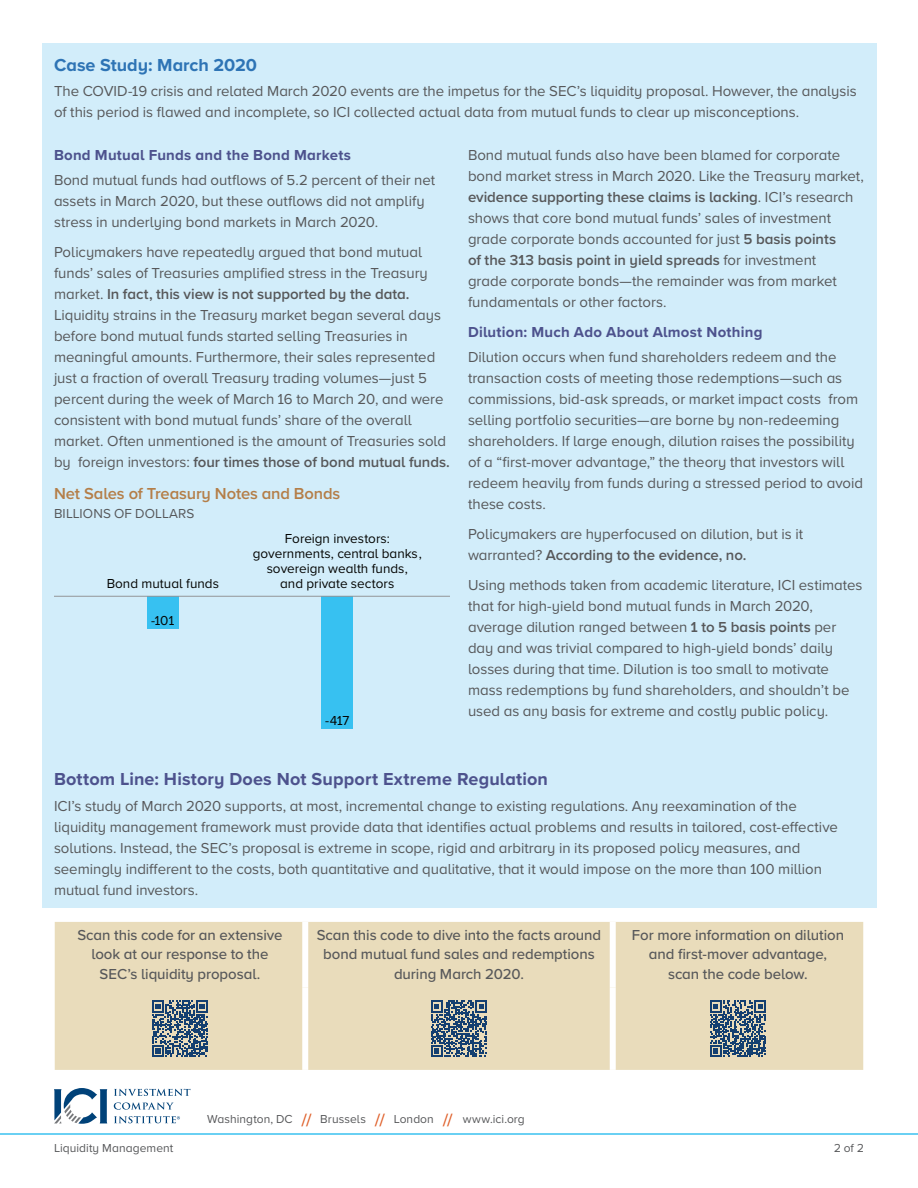
<style>
.page{position:relative;width:918px;height:1188px;background:#fff}
.page>*{position:absolute;margin:0;border:0;box-sizing:border-box;transform-origin:0 0}
.t1{font:700 18px "Proxima Nova";letter-spacing:.01em;color:#4d528d}
.t2{font:700 18px "Proxima Nova";letter-spacing:-.005em;color:#2e74b5}
.Figure_head{font:600 16.5px "Proxima Nova";letter-spacing:-.01em;color:#b47e48}
.text{font:15px/21px "Proxima Nova";color:#57585a}
.text-2{font:500 15px/19.5px "Proxima Nova";letter-spacing:-.005em;color:#57585a;text-align:center}
.t3{font:700 15px "Proxima Nova";letter-spacing:.015em;color:#4d528d}
.t4{font:13.5px/15px "Proxima Nova";letter-spacing:-.005em;color:#040503;text-align:center}
.Figure_head-2{font:13.5px "Proxima Nova";letter-spacing:.01em;color:#57585a}
.t5{font:12px "Proxima Nova";letter-spacing:.005em;color:#57585a}
.s1{font-weight:600}
.s2{font-weight:500;font-size:18px;color:#df5f29}
</style>
<div class="page">
<hr style="left:0;top:1133px;width:918px;height:2px;background:#3ac1f0">
<svg style="left:114px;top:1089px;width:76px;height:7px"></svg>
<svg style="left:114px;top:1102px;width:60px;height:8px"></svg>
<svg style="left:54px;top:1088px;width:53px;height:36px"></svg>
<svg style="left:114px;top:1116px;width:66px;height:7px"></svg>
<div style="left:42px;top:43px;width:835px;height:864px;background:#d2edfa"></div>
<div style="left:55px;top:922px;width:808px;height:148px;background:#e9dcbb"></div>
<div style="left:302px;top:922px;width:6px;height:66px;background:#fff"></div>
<div style="left:610px;top:922px;width:6px;height:66px;background:#fff"></div>
<div style="left:302px;top:988px;width:6px;height:82px;background:#fff"></div>
<div style="left:610px;top:988px;width:6px;height:82px;background:#fff"></div>
<svg style="left:152px;top:1001px;width:56px;height:56px;background:#667c8d"></svg>
<svg style="left:431px;top:1001px;width:56px;height:56px;background:#657b8c"></svg>
<svg style="left:710px;top:1001px;width:56px;height:56px;background:#667b8d"></svg>
<div style="left:147px;top:596px;width:32px;height:32px;background:#37c1f1"></div>
<div style="left:322px;top:596px;width:31px;height:133px;background:#37c1f1"></div>
<hr style="left:54px;top:596px;width:396px;height:1px;background:#939598">
<h1 class="t2" style="left:54px;top:51px;width:204px">Case Study: March 2020</h1>
<p class="text" style="left:54px;top:80px;width:804px">The COVID-19 crisis and related March 2020 events are the impetus for the SEC’s liquidity proposal. However, the analysis of this period is flawed and incomplete, so ICI collected actual data from mutual funds to clear up misconceptions.</p>
<h4 class="t3" style="left:54px;top:144px;width:299px">Bond Mutual Funds and the Bond Markets</h4>
<p class="text" style="left:54px;top:169px;width:383px">Bond mutual funds had outflows of 5.2 percent of their net assets in March 2020, but these outflows did not amplify stress in underlying bond markets in March 2020.</p>
<p class="text" style="left:54px;top:241px;width:397px">Policymakers have repeatedly argued that bond mutual funds’ sales of Treasuries amplified stress in the Treasury market. <span class="s1">In fact, this view is not supported by the data.<br></span>Liquidity strains in the Treasury market began several days before bond mutual funds started selling Treasuries in meaningful amounts. Furthermore, their sales represented just a fraction of overall Treasury trading volumes—just 5 percent during the week of March 16 to March 20, and were consistent with bond mutual funds’ share of the overall market. Often unmentioned is the amount of Treasuries sold by foreign investors: <span class="s1">four times those of bond mutual funds.</span></p>
<p class="Figure_head" style="left:54px;top:481px;width:288px">Net Sales of Treasury Notes and Bonds</p>
<p class="Figure_head-2" style="left:54px;top:504px;width:142px">BILLIONS OF DOLLARS</p>
<p class="t4" style="left:107px;top:576px;width:114px">Bond mutual funds</p>
<p class="t4" style="left:151px;top:612px;width:25px">-101</p>
<p class="t4" style="left:253px;top:531px;width:170px">Foreign investors: governments, central banks, sovereign wealth funds,<br>and private sectors</p>
<p class="t4" style="left:325px;top:712px;width:26px">-417</p>
<p class="text" style="left:468px;top:144px;width:398px">Bond mutual funds also have been blamed for corporate bond market stress in March 2020. Like the Treasury market, <span class="s1">evidence supporting these claims is lacking</span>. ICI’s research shows that core bond mutual funds’ sales of investment grade corporate bonds accounted for just <span class="s1">5 basis points<br>of the 313 basis point in yield spreads</span> for investment<br>grade corporate bonds—the remainder was from market fundamentals or other factors.</p>
<h4 class="t3" style="left:468px;top:321px;width:296px">Dilution: Much Ado About Almost Nothing</h4>
<p class="text" style="left:468px;top:346px;width:397px">Dilution occurs when fund shareholders redeem and the transaction costs of meeting those redemptions—such as commissions, bid-ask spreads, or market impact costs from selling portfolio securities—are borne by non‑redeeming shareholders. If large enough, dilution raises the possibility of a “first-mover advantage,” the theory that investors will redeem heavily from funds during a stressed period to avoid these costs.</p>
<p class="text" style="left:468px;top:523px;width:337px">Policymakers are hyperfocused on dilution, but is it warranted? <span class="s1">According to the evidence, no.</span></p>
<p class="text" style="left:468px;top:574px;width:396px">Using methods taken from academic literature, ICI estimates that for high-yield bond mutual funds in March 2020, average dilution ranged between <span class="s1">1 to 5 basis points</span> per day and was trivial compared to high-yield bonds’ daily losses during that time. Dilution is too small to motivate mass redemptions by fund shareholders, and shouldn’t be used as any basis for extreme and costly public policy.</p>
<h3 class="t1" style="left:54px;top:766px;width:495px">Bottom Line: History Does Not Support Extreme Regulation</h3>
<p class="text" style="left:54px;top:795px;width:785px">ICI’s study of March 2020 supports, at most, incremental change to existing regulations. Any reexamination of the liquidity management framework must provide data that identifies actual problems and results in tailored, cost-effective solutions. Instead, the SEC’s proposal is extreme in scope, rigid and arbitrary in its proposed policy measures, and seemingly indifferent to the costs, both quantitative and qualitative, that it would impose on the more than 100 million mutual fund investors.</p>
<p class="text-2" style="left:77px;top:924px;width:207px">Scan this code for an extensive look at our response to the<br>SEC’s liquidity proposal.</p>
<p class="text-2" style="left:317px;top:924px;width:286px">Scan this code to dive into the facts around bond mutual fund sales and redemptions during March 2020.</p>
<p class="text-2" style="left:632px;top:924px;width:214px">For more information on dilution and first-mover advantage, scan the code below.</p>
<p class="t5" style="left:207px;top:1110px;width:319px">Washington, DC <span class="s2">//</span> Brussels <span class="s2">//</span> London <span class="s2">//</span> www.ici.org</p>
<p class="t5" style="left:54px;top:1139px;width:121px">Liquidity Management</p>
<p class="t5" style="left:834px;top:1139px;width:32px">2 of 2</p>
</div>
